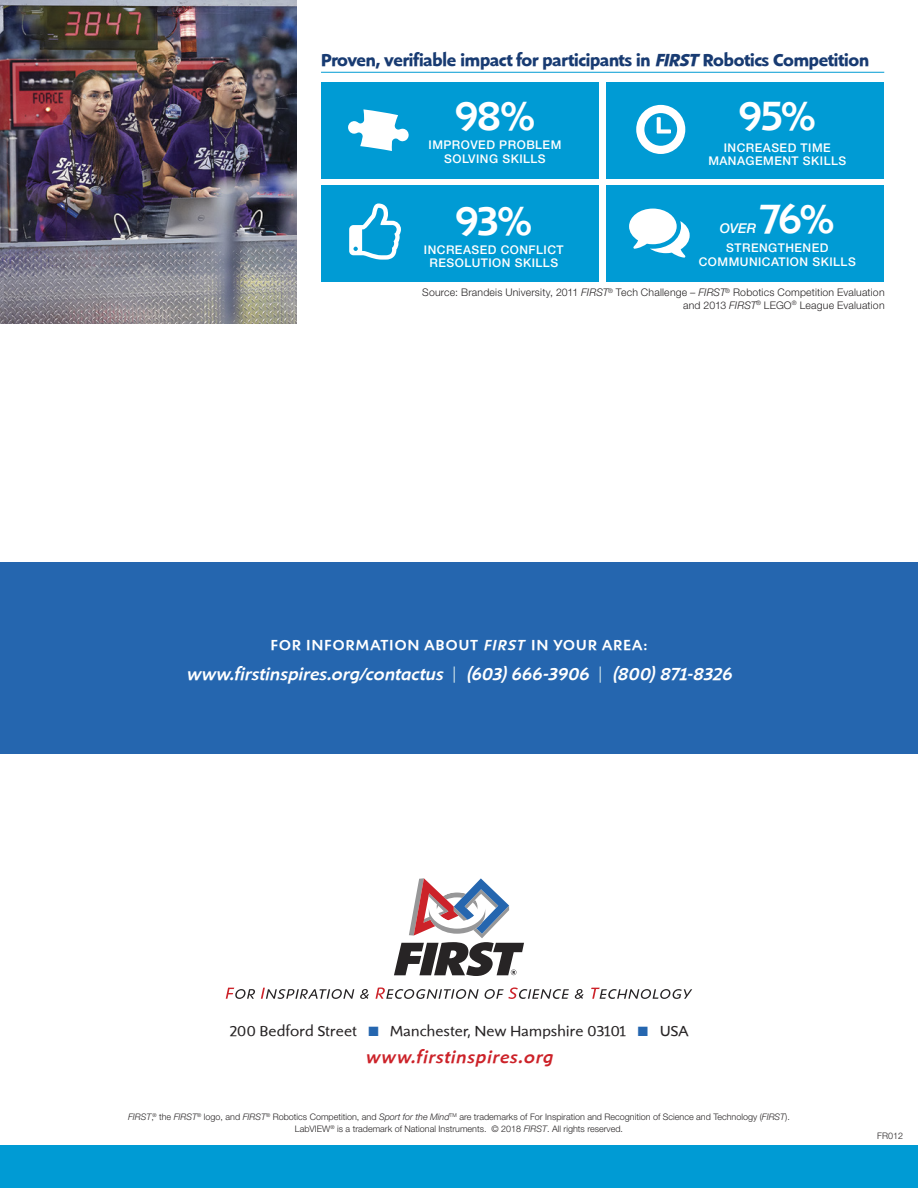
<style>
.page{position:relative;width:918px;height:1188px;background:#fff}
.page>*{position:absolute;margin:0;border:0;box-sizing:border-box;transform-origin:0 0}
.t1{font:500 42px "Shinn RR";letter-spacing:-.035em;color:#fff}
.t2{font:700 18px "Shinn RR";letter-spacing:-.01em;color:#183b72}
.t3{font:italic 500 18px "Shinn RR";letter-spacing:.015em;color:#fff}
.t4{font:italic 500 18px "Shinn RR";letter-spacing:.06em;color:#cc2229}
.t5{font:15px "Shinn RR";letter-spacing:.02em;color:#272425}
.t6{font:500 15px "Shinn RR";letter-spacing:.09em;color:#fff}
.t7{font:italic 500 13.5px "Helvetica Neue";color:#fff}
.t8{font:500 12px/13.5px "Helvetica Neue";letter-spacing:.04em;color:#fff;text-align:center}
.t9{font:300 10.5px/12.6px "Helvetica Neue";letter-spacing:.02em;color:#272425;text-align:right}
.t10{font:300 9px/12px "Helvetica Neue";color:#272425;text-align:center}
.s1{font-style:italic}
.s2{font-style:normal;font-size:22.5px;color:#dcedef}
.s3{color:#2566af}
</style>
<div class="page">
<div style="left:0;top:563px;width:918px;height:191px;background:#2566af"></div>
<svg style="left:394px;top:878px;width:130px;height:98px"></svg>
<div style="left:0;top:1145px;width:918px;height:43px;background:#009bd4"></div>
<svg style="left:226px;top:988px;width:29px;height:11px"></svg>
<svg style="left:261px;top:988px;width:93px;height:11px"></svg>
<svg style="left:360px;top:989px;width:9px;height:10px"></svg>
<svg style="left:376px;top:987px;width:103px;height:12px"></svg>
<svg style="left:485px;top:987px;width:84px;height:12px"></svg>
<svg style="left:575px;top:989px;width:9px;height:10px"></svg>
<svg style="left:591px;top:988px;width:101px;height:11px"></svg>
<hr style="left:321px;top:72px;width:563px;height:1px;background:#009bd4">
<div style="left:321px;top:82px;width:278px;height:96px;background:#009bd4"></div>
<svg style="left:348px;top:109px;width:61px;height:42px"></svg>
<div style="left:321px;top:185px;width:278px;height:96px;background:#009bd4"></div>
<svg style="left:349px;top:203px;width:52px;height:57px"></svg>
<div style="left:606px;top:82px;width:278px;height:96px;background:#009bd4"></div>
<svg style="left:636px;top:105px;width:49px;height:49px"></svg>
<div style="left:606px;top:185px;width:278px;height:96px;background:#009bd4"></div>
<svg style="left:629px;top:209px;width:61px;height:49px"></svg>
<img style="left:0;top:0;width:297px;height:324px">
<h2 class="t2" style="left:321px;top:49px;width:550px">Proven, verifiable impact for participants in <span class="s1">FIRST</span> Robotics Competition</h2>
<h1 class="t1" style="left:454px;top:92px;width:83px">98%</h1>
<h3 class="t8" style="left:429px;top:138px;width:134px">IMPROVED PROBLEM<br>SOLVING SKILLS</h3>
<h1 class="t1" style="left:738px;top:91px;width:80px">95%</h1>
<h3 class="t8" style="left:708px;top:140px;width:139px">INCREASED TIME<br>MANAGEMENT SKILLS</h3>
<h1 class="t1" style="left:760px;top:194px;width:76px">76%</h1>
<h3 class="t8" style="left:699px;top:241px;width:158px">STRENGTHENED<br>COMMUNICATION SKILLS</h3>
<p class="t9" style="left:422px;top:286px;width:464px">Source: Brandeis University, 2011 <span class="s1">FIRST</span><sup>®</sup> Tech Challenge – <span class="s1">FIRST</span><sup>®</sup> Robotics Competition Evaluation and 2013 <span class="s1">FIRST</span><sup>®</sup> LEGO<sup>®</sup> League Evaluation</p>
<h1 class="t1" style="left:455px;top:196px;width:79px">93%</h1>
<h3 class="t8" style="left:424px;top:243px;width:141px">INCREASED CONFLICT<br>RESOLUTION SKILLS</h3>
<h3 class="t7" style="left:720px;top:221px;width:38px">OVER</h3>
<h3 class="t6" style="left:271px;top:636px;width:378px">FOR INFORMATION ABOUT <span class="s1">FIRST</span> IN YOUR AREA:</h3>
<h2 class="t3" style="left:186px;top:663px;width:547px">www.firstinspires.org/contactus <span class="s2">|</span> (603) 666-3906 <span class="s2">|</span> (800) 871-8326</h2>
<h3 class="t5" style="left:230px;top:1023px;width:133px">200 Bedford Street <span class="s3">■</span></h3>
<h3 class="t5" style="left:391px;top:1023px;width:242px">Manchester, New Hampshire 03101 <span class="s3">■</span></h3>
<h3 class="t5" style="left:660px;top:1023px;width:30px">USA</h3>
<h2 class="t4" style="left:366px;top:1046px;width:189px">www.firstinspires.org</h2>
<p class="t10" style="left:128px;top:1110px;width:663px"><span class="s1">FIRST</span>,<sup>®</sup> the <span class="s1">FIRST</span><sup>®</sup> logo, and <span class="s1">FIRST</span><sup>®</sup> Robotics Competition, and <span class="s1">Sport for the Mind</span><sup>TM</sup> are trademarks of For Inspiration and Recognition of Science and Technology (<span class="s1">FIRST</span>).<br>LabVIEW<sup>®</sup> is a trademark of National Instruments. © 2018 <span class="s1">FIRST</span>. All rights reserved.</p>
<p class="t10" style="left:877px;top:1129px;width:27px">FR012</p>
</div>
